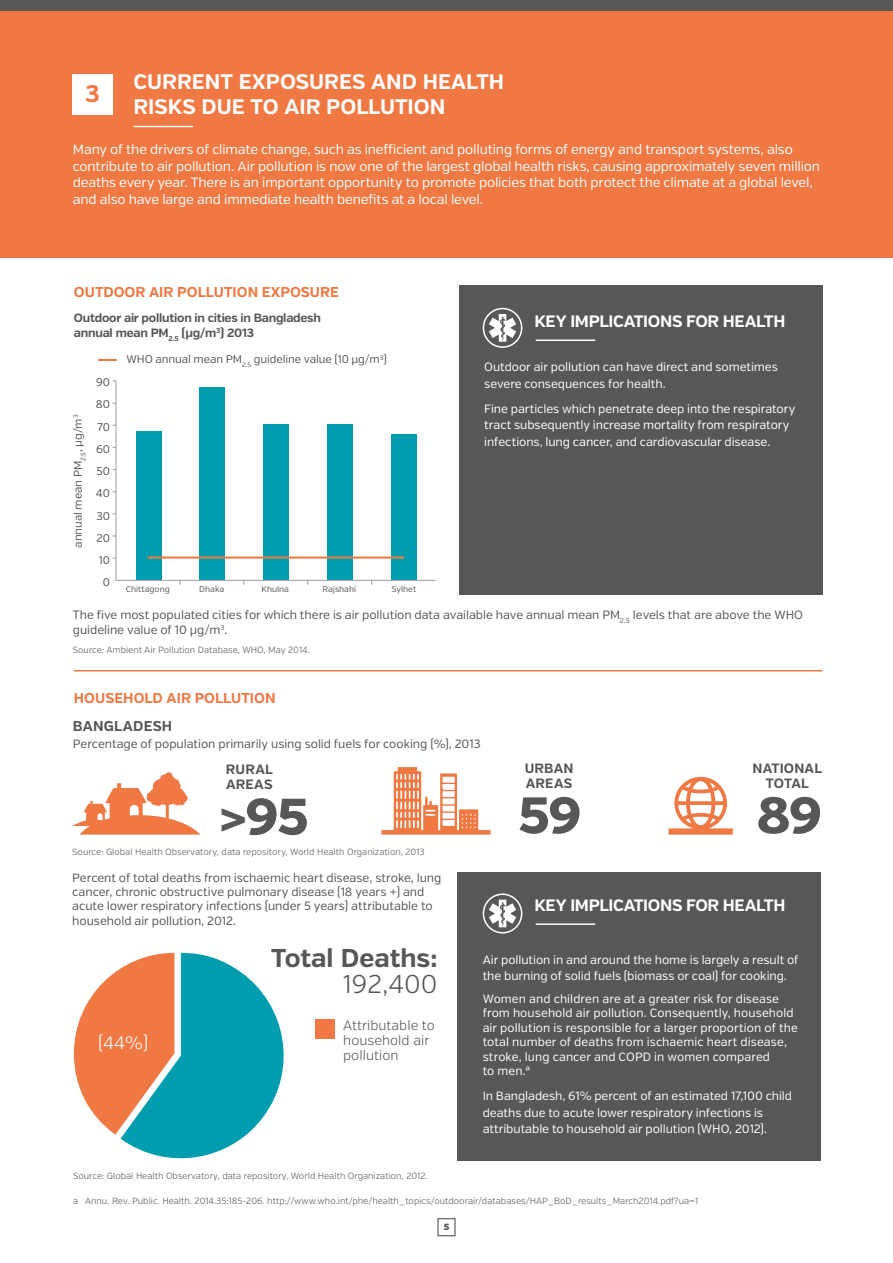
<style>
.page{position:relative;width:893px;height:1263px;background:#fff}
.page>*{position:absolute;margin:0;border:0;box-sizing:border-box;transform-origin:0 0}
.t1{font:800 51.3px "Verb";color:#575756}
.t2{font:700 25.8px "Verb";color:#575756}
.t3{font:300 25.8px "Verb";color:#575756}
.t4{font:700 24px "Verb";color:#ef7843}
.t5{font:700 21px/25.2px "Verb";color:#fff}
.t6{font:300 18px "Verb";color:#fff}
.t7{font:700 16.5px "Verb";letter-spacing:-.02em;color:#fff}
.t8{font:700 14.25px "Verb";letter-spacing:.005em;color:#ef7843}
.t9{font:700 14.25px "Verb";letter-spacing:.015em;color:#575756}
.t10{font:13.5px/16.5px "Verb";letter-spacing:-.01em;color:#fff}
.t11{font:300 13.5px/15px "Verb";color:#575756}
.t12{font:700 13.5px/15px "Verb";letter-spacing:.015em;color:#575756}
.t13{font:12px/16.5px "Verb";letter-spacing:-.005em;color:#fff}
.t14{font:12px/14.4px "Verb";letter-spacing:-.005em;color:#575756}
.t15{font:700 12px/14.4px "Verb";letter-spacing:-.02em;color:#575756}
.t16{font:11.1px/22.2px "Verb";letter-spacing:-.005em;color:#575756;text-align:right}
.t17{font:300 9px "Verb";color:#575756}
.t18{font:900 9px "Verb";color:#575756}
.t19{font:8.4px "Verb";color:#575756}
.s1{font-size:45px}
</style>
<div class="page">
<div style="left:1px;top:0;width:892px;height:258px;background:#ef7843"></div>
<hr style="left:133px;top:126px;width:60px;height:1px;background:#fff">
<hr style="left:116px;top:580px;width:320px;height:1px;background:#9d9d9c">
<hr style="left:116px;top:381px;width:1px;height:199px;background:#9d9d9c">
<svg style="left:99px;top:359px;width:17px;height:2px"></svg>
<div style="left:136px;top:432px;width:26px;height:148px;background:#009dae"></div>
<div style="left:200px;top:387px;width:25px;height:193px;background:#009dae"></div>
<div style="left:263px;top:424px;width:26px;height:156px;background:#009dae"></div>
<div style="left:327px;top:424px;width:26px;height:156px;background:#009dae"></div>
<div style="left:392px;top:435px;width:25px;height:145px;background:#009dae"></div>
<hr style="left:148px;top:556px;width:256px;height:3px;background:#ef7843">
<div style="left:459px;top:285px;width:363px;height:310px;background:#575756"></div>
<hr style="left:536px;top:339px;width:59px;height:2px;background:#fff">
<hr style="left:74px;top:670px;width:748px;height:1px;background:#ef7843">
<div style="left:483px;top:308px;width:39px;height:40px;border:2px solid #fff;border-radius:50%"></div>
<svg style="left:489px;top:314px;width:27px;height:28px"></svg>
<div style="left:457px;top:872px;width:364px;height:288px;background:#575756"></div>
<hr style="left:536px;top:923px;width:59px;height:2px;background:#fff">
<div style="left:483px;top:893px;width:39px;height:40px;border:2px solid #fff;border-radius:50%"></div>
<svg style="left:489px;top:900px;width:27px;height:27px"></svg>
<svg style="left:72px;top:772px;width:129px;height:63px"></svg>
<svg style="left:381px;top:767px;width:110px;height:68px"></svg>
<svg style="left:669px;top:776px;width:64px;height:59px"></svg>
<svg style="left:74px;top:953px;width:210px;height:206px"></svg>
<div style="left:315px;top:1019px;width:20px;height:19px;background:#ef7843"></div>
<div style="left:72px;top:74px;width:41px;height:40px;background:#fff"></div>
<div style="left:437px;top:1218px;width:19px;height:18px;border:1px solid #575756"></div>
<div style="left:0;top:0;width:893px;height:11px;background:#575756"></div>
<h3 class="t4" style="left:85px;top:79px;width:16px">3</h3>
<h3 class="t5" style="left:133px;top:70px;width:372px">CURRENT EXPOSURES AND HEALTH<br>RISKS DUE TO AIR POLLUTION</h3>
<p class="t10" style="left:73px;top:142px;width:749px">Many of the drivers of climate change, such as inefficient and polluting forms of energy and transport systems, also contribute to air pollution. Air pollution is now one of the largest global health risks, causing approximately seven million deaths every year. There is an important opportunity to promote policies that both protect the climate at a global level, and also have large and immediate health benefits at a local level.</p>
<p class="t8" style="left:74px;top:283px;width:266px">OUTDOOR AIR POLLUTION EXPOSURE</p>
<p class="t15" style="left:74px;top:311px;width:248px">Outdoor air pollution in cities in Bangladesh annual mean PM<sub>2.5</sub> (μg/m<sup>3</sup>) 2013</p>
<p class="t16" style="left:67px;top:548px;width:135px;rotate:-90deg">annual mean PM<sub>2.5</sub>, μg/m<sup>3</sup></p>
<p class="t16" style="left:96px;top:371px;width:16px">90<br>80<br>70<br>60<br>50<br>40<br>30<br>20<br>10<br>0</p>
<p class="t16" style="left:127px;top:348px;width:262px">WHO annual mean PM<sub>2.5</sub> guideline value (10 μg/m<sup>3</sup>)</p>
<p class="t19" style="left:126px;top:583px;width:46px">Chittagong</p>
<p class="t19" style="left:199px;top:583px;width:26px">Dhaka</p>
<p class="t19" style="left:261px;top:583px;width:29px">Khulna</p>
<p class="t19" style="left:322px;top:583px;width:35px">Rajshahi</p>
<p class="t19" style="left:392px;top:583px;width:26px">Sylhet</p>
<h3 class="t7" style="left:534px;top:311px;width:252px">KEY IMPLICATIONS FOR HEALTH</h3>
<p class="t13" style="left:484px;top:359px;width:295px">Outdoor air pollution can have direct and sometimes severe consequences for health.</p>
<p class="t13" style="left:484px;top:401px;width:313px">Fine particles which penetrate deep into the respiratory tract subsequently increase mortality from respiratory infections, lung cancer, and cardiovascular disease.</p>
<p class="t14" style="left:73px;top:608px;width:732px">The five most populated cities for which there is air pollution data available have annual mean PM<sub>2.5</sub> levels that are above the WHO guideline value of 10 µg/m<sup>3</sup>.</p>
<p class="t17" style="left:73px;top:645px;width:238px">Source: Ambient Air Pollution Database, WHO, May 2014.</p>
<p class="t8" style="left:74px;top:690px;width:203px">HOUSEHOLD AIR POLLUTION</p>
<p class="t9" style="left:73px;top:717px;width:101px">BANGLADESH</p>
<p class="t14" style="left:73px;top:737px;width:409px">Percentage of population primarily using solid fuels for cooking (%), 2013</p>
<p class="t12" style="left:226px;top:762px;width:48px">RURAL<br>AREAS</p>
<p class="t12" style="left:525px;top:761px;width:50px">URBAN<br>AREAS</p>
<p class="t12" style="left:752px;top:761px;width:71px;text-align:center">NATIONAL<br>TOTAL</p>
<h1 class="t1" style="left:218px;top:785px;width:92px"><span class="s1">&gt;</span>95</h1>
<h1 class="t1" style="left:518px;top:784px;width:65px">59</h1>
<h1 class="t1" style="left:757px;top:784px;width:67px">89</h1>
<p class="t17" style="left:72px;top:846px;width:354px">Source: Global Health Observatory, data repository, World Health Organization, 2013</p>
<p class="t14" style="left:72px;top:870px;width:371px">Percent of total deaths from ischaemic heart disease, stroke, lung cancer, chronic obstructive pulmonary disease (18 years +) and acute lower respiratory infections (under 5 years) attributable to household air pollution, 2012.</p>
<h3 class="t6" style="left:98px;top:1032px;width:52px">(44%)</h3>
<h2 class="t2" style="left:271px;top:942px;width:168px">Total Deaths:</h2>
<h2 class="t3" style="left:343px;top:968px;width:96px">192,400</h2>
<p class="t11" style="left:343px;top:1017px;width:93px">Attributable to household air pollution</p>
<p class="t17" style="left:73px;top:1170px;width:356px">Source: Global Health Observatory, data repository, World Health Organization, 2012.</p>
<h3 class="t7" style="left:534px;top:895px;width:252px">KEY IMPLICATIONS FOR HEALTH</h3>
<p class="t13" style="left:483px;top:951px;width:317px">Air pollution in and around the home is largely a result of the burning of solid fuels (biomass or coal) for cooking.</p>
<p class="t13" style="left:483px;top:992px;width:317px;line-height:14.4px">Women and children are at a greater risk for disease from household air pollution. Consequently, household air pollution is responsible for a larger proportion of the total number of deaths from ischaemic heart disease, stroke, lung cancer and COPD in women compared<br>to men.a</p>
<p class="t13" style="left:483px;top:1088px;width:311px">In Bangladesh, 61% percent of an estimated 17,100 child deaths due to acute lower respiratory infections is attributable to household air pollution (WHO, 2012).</p>
<p class="t17" style="left:73px;top:1195px;width:627px">a Annu. Rev. Public. Health. 2014.35:185-206. http://www.who.int/phe/health_topics/outdoorair/databases/HAP_BoD_results_March2014.pdf?ua=1</p>
<p class="t18" style="left:444px;top:1221px;width:7px">5</p>
</div>
